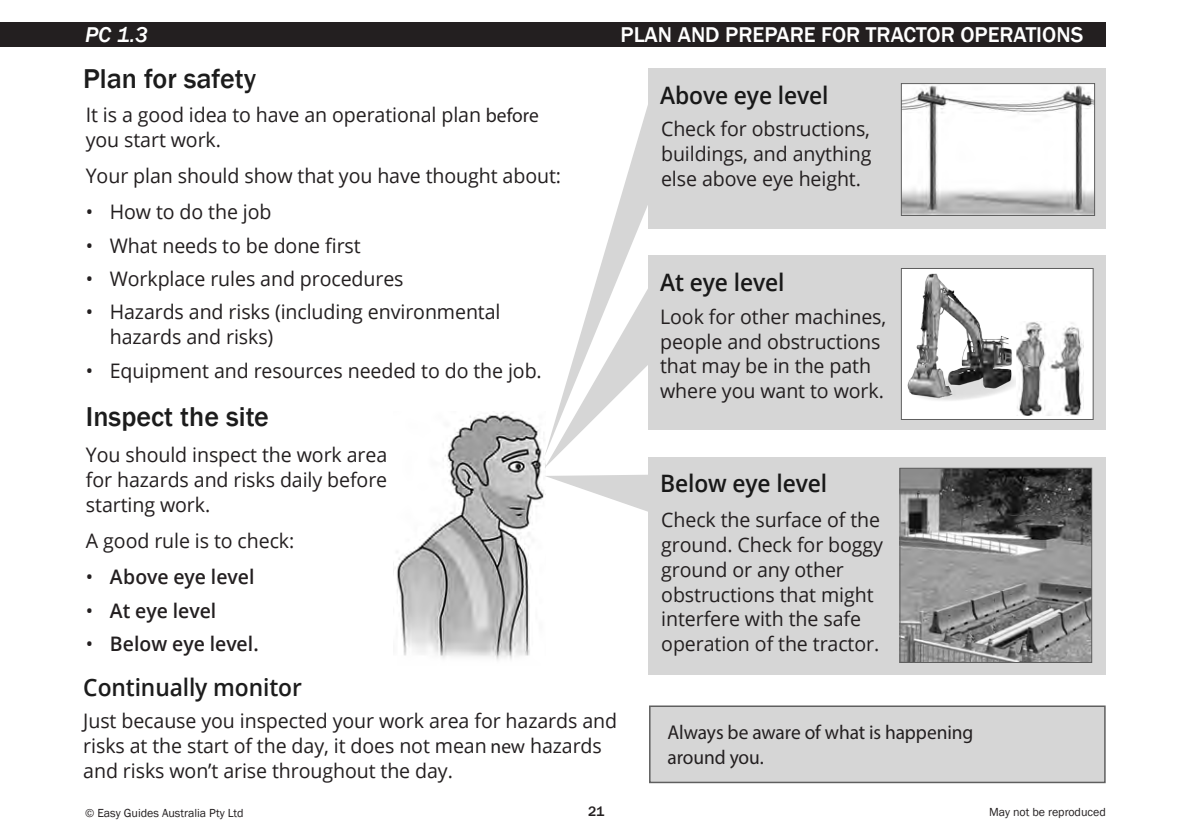
<style>
.page{position:relative;width:1191px;height:840px;background:#fff}
.page>*{position:absolute;margin:0;border:0;box-sizing:border-box;transform-origin:0 0}
.Heading_2{font:500 28px "Franklin Gothic";color:#1c1c1c}
.Heading_3{font:600 24px "Open Sans";letter-spacing:-.005em;color:#181818;scale:.95 1}
.Heading_3-2{font:600 24px "Open Sans";letter-spacing:-.005em;color:#1c1c1c;scale:.95 1}
.t1{font:500 22px "Franklin Gothic";color:#fff}
.Performance_Criteria{font:italic 500 22px "Franklin Gothic";color:#fff}
.Body_text{font:20px/24.8px "Open Sans";letter-spacing:-.005em;color:#231f20}
.Body_text-2{font:20px/24.8px "Myriad Pro";letter-spacing:-.005em;color:#231f20}
.t2{font:600 20px "Open Sans";color:#231f20}
.t3{font:500 14px "Franklin Gothic";color:#231f20}
.t4{font:12px "Franklin Gothic";color:#231f20}
.s1{font-family:"Myriad Pro"}
.s2{font-weight:400}
</style>
<div class="page">
<div style="left:0;top:23px;width:1106px;height:24px;background:#231f20"></div>
<img style="left:393px;top:412px;width:151px;height:248px">
<svg style="left:596px;top:92px;width:58px;height:188px"></svg>
<svg style="left:544px;top:280px;width:110px;height:188px"></svg>
<svg style="left:545px;top:474px;width:104px;height:39px"></svg>
<div style="left:649px;top:456px;width:457px;height:218px;background:#d6d6d6"></div>
<img style="left:901px;top:469px;width:189px;height:191px">
<div style="left:899px;top:467px;width:193px;height:195px;border:1px solid #5f5f5f"></div>
<div style="left:649px;top:68px;width:457px;height:160px;background:#d6d6d6"></div>
<img style="left:903px;top:85px;width:190px;height:129px">
<div style="left:901px;top:83px;width:194px;height:133px;border:1px solid #5f5f5f"></div>
<div style="left:649px;top:255px;width:457px;height:174px;background:#d6d6d6"></div>
<div style="left:901px;top:268px;width:192px;height:151px;background:#fff"></div>
<img style="left:907px;top:273px;width:109px;height:128px">
<div style="left:901px;top:268px;width:192px;height:152px;border:1px solid #5f5f5f"></div>
<img style="left:1016px;top:322px;width:67px;height:93px">
<div style="left:650px;top:705px;width:455px;height:77px;background:#d6d6d6"></div>
<div style="left:649px;top:705px;width:456px;height:77px;border:2px solid #5f5f5f"></div>
<p class="Performance_Criteria" style="left:85px;top:22px;width:64px">PC 1.3</p>
<p class="Heading_2" style="left:83px;top:61px;width:174px">Plan for safety</p>
<p class="Body_text" style="left:86px;top:102px;width:454px">It is a good idea to have an operational plan <span class="s1">before </span>you start work.</p>
<p class="Body_text" style="left:86px;top:163px;width:477px">Your plan should show that you have thought about:</p>
<p class="Body_text" style="left:86px;top:199px;width:187px">• How to do the job</p>
<p class="Body_text" style="left:86px;top:232px;width:276px">• What needs to be done first</p>
<p class="Body_text" style="left:86px;top:266px;width:319px">• Workplace rules and procedures</p>
<p class="Body_text" style="left:110px;top:299px;width:392px;text-indent:-24px">• Hazards and risks (including environmental hazards and risks)</p>
<p class="Body_text" style="left:86px;top:357px;width:457px">• Equipment and resources needed to do the job.</p>
<p class="Heading_2" style="left:86px;top:399px;width:184px">Inspect the site</p>
<p class="Body_text" style="left:86px;top:442px;width:303px;text-align:justify">You should inspect the work area for hazards and risks daily before starting work.</p>
<p class="Body_text" style="left:86px;top:528px;width:210px">A good rule is to check:</p>
<p class="t2" style="left:86px;top:563px;width:170px"><span class="s2">•</span> Above eye level</p>
<p class="t2" style="left:86px;top:596px;width:132px"><span class="s2">•</span> At eye level</p>
<p class="t2" style="left:86px;top:629px;width:174px"><span class="s2">•</span> Below eye level.</p>
<p class="t1" style="left:620px;top:21px;width:464px">PLAN AND PREPARE FOR TRACTOR OPERATIONS</p>
<p class="Heading_3" style="left:660px;top:78px;width:179px">Above eye level</p>
<p class="Body_text" style="left:661px;top:116px;width:212px;text-align:justify">Check for obstructions, buildings, and anything else above eye height.</p>
<p class="Heading_3" style="left:660px;top:266px;width:132px">At eye level</p>
<p class="Body_text" style="left:660px;top:303px;width:228px">Look for other machines, people and obstructions that may be in the path where you want to work.</p>
<p class="Heading_3" style="left:660px;top:467px;width:177px">Below eye level</p>
<p class="Body_text" style="left:661px;top:506px;width:223px">Check the surface of the ground. Check for boggy ground or any other obstructions that might interfere with the safe operation of the tractor.</p>
<p class="Heading_3-2" style="left:83px;top:670px;width:231px">Continually monitor</p>
<p class="Body_text" style="left:83px;top:707px;width:535px">Just because you inspected your work area for hazards and risks at the start of the day, it does not mean <span class="s1">new</span> hazards and risks won’t arise throughout the day.</p>
<p class="Body_text-2" style="left:667px;top:719px;width:307px">Always be aware of what is happening around you.</p>
<p class="t4" style="left:85px;top:805px;width:160px">© Easy Guides Australia Pty Ltd</p>
<p class="t3" style="left:588px;top:802px;width:18px">21</p>
<p class="t4" style="left:989px;top:804px;width:118px">May not be reproduced</p>
</div>
